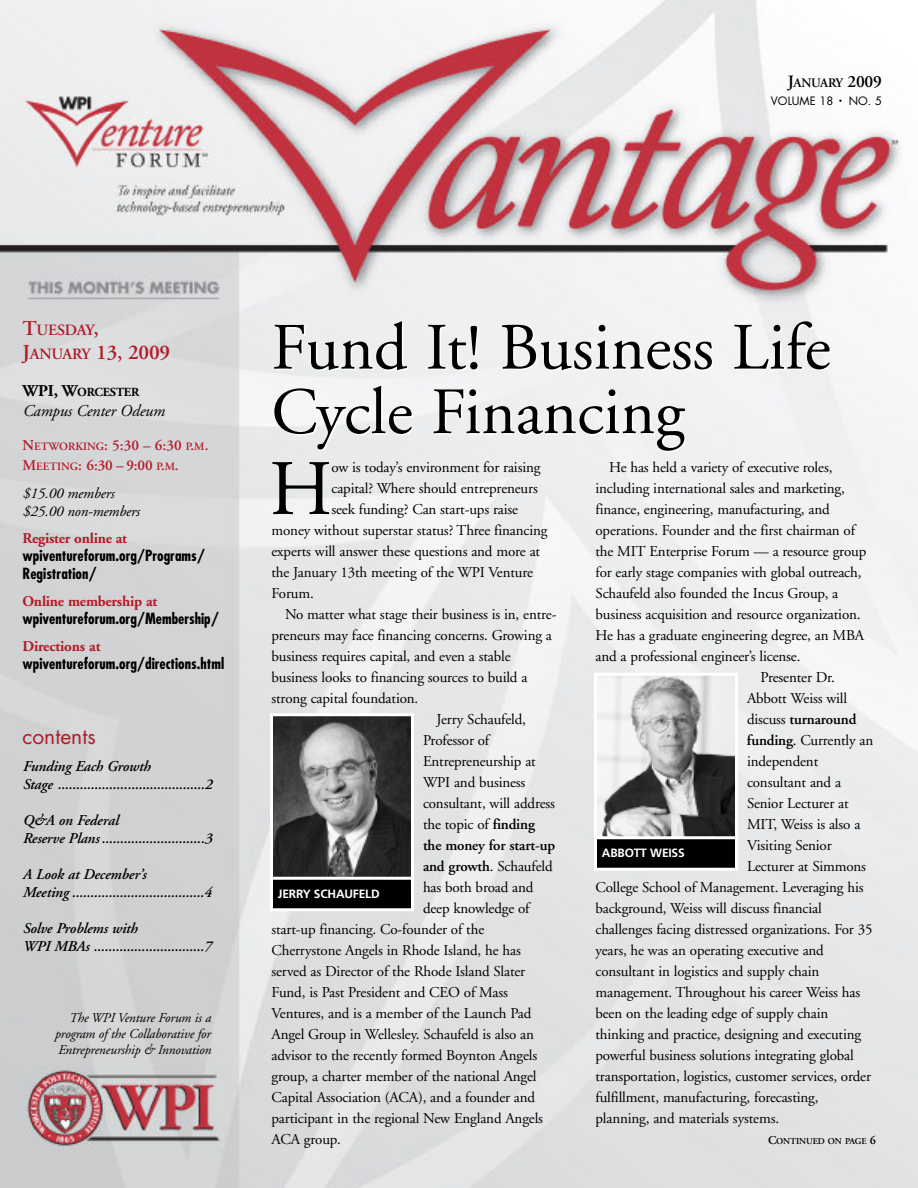
<style>
.page{position:relative;width:918px;height:1188px;background:#fff}
.page>*{position:absolute;margin:0;border:0;box-sizing:border-box;transform-origin:0 0}
.t1{font:78.3px "Adobe Garamond";color:#000}
.t2{font:66px/64.5px "Adobe Garamond";color:#000}
.t3{font:600 21px "Adobe Garamond";letter-spacing:-.01em;color:#b21b27}
.t4{font:21px "Futura";color:#b21b27}
.t5{font:italic 16.5px "Adobe Garamond";letter-spacing:-.01em;color:#000}
.t6{font:600 15.75px "Adobe Garamond";letter-spacing:-.015em;color:#b21b27}
.t7{font:15px "Adobe Garamond";letter-spacing:-.01em;color:#000}
.t8{font:italic 600 15px/18px "Adobe Garamond";letter-spacing:-.01em;color:#000}
.t9{font:700 condensed 15px/18px "Futura";color:#000}
.t10{font:700 15px "Adobe Garamond";letter-spacing:-.015em;color:#b21b27}
.t11{font:600 15px/19.5px "Adobe Garamond";letter-spacing:-.005em;color:#b21b27}
.t12{font:600 15px "Adobe Garamond";letter-spacing:-.01em;color:#000}
.t13{font:italic 15px/18px "Adobe Garamond";letter-spacing:-.01em;color:#000}
.t14{font:italic 13.5px/16.2px "Adobe Garamond";letter-spacing:-.01em;color:#000;text-align:justify}
.t15{font:600 12.9px "Adobe Garamond";letter-spacing:-.02em;color:#000}
.t16{font:700 12.3px "Adobe Garamond";letter-spacing:-.015em;color:#000}
.t17{font:700 12px "Frutiger";letter-spacing:-.015em;color:#fff}
.t18{font:11.25px "Futura";color:#000}
.t19{font:600 9px "Adobe Garamond";letter-spacing:-.015em;color:#000}
.s1{font-size:17.25px}
.s2{font-size:21px}
.s3{font-size:15.75px}
.s4{font-size:16.5px}
.s5{font-size:11.25px}
.s6{font-weight:400}
.s7{font-weight:600}
.s8{font-size:12px}
</style>
<div class="page">
<img style="left:0;top:0;width:918px;height:1188px">
<div style="left:597px;top:824px;width:138px;height:44px;background:#000"></div>
<div style="left:594px;top:820px;width:144px;height:51px;border:3px solid #fff"></div>
<img style="left:598px;top:677px;width:136px;height:158px">
<div style="left:594px;top:673px;width:144px;height:166px;border:3px solid #fff"></div>
<div style="left:273px;top:864px;width:138px;height:44px;background:#000"></div>
<div style="left:270px;top:861px;width:144px;height:50px;border:3px solid #fff"></div>
<img style="left:274px;top:717px;width:136px;height:159px">
<div style="left:270px;top:713px;width:144px;height:167px;border:3px solid #fff"></div>
<p class="t15" style="left:788px;top:77px;width:96px"><span class="s1">J</span>ANUARY <span class="s1">2009</span></p>
<p class="t18" style="left:771px;top:95px;width:113px">VOLUME 18 <sup>•</sup> NO. 5</p>
<p class="t6" style="left:22px;top:323px;width:78px"><span class="s2">T</span>UESDAY<span class="s2">,</span></p>
<h3 class="t3" style="left:22px;top:344px;width:149px">J<span class="s3">ANUARY</span> 13, 2009</h3>
<p class="t16" style="left:22px;top:387px;width:118px"><span class="s4">WPI, W</span>ORCESTER</p>
<p class="t5" style="left:22px;top:404px;width:144px">Campus Center Odeum</p>
<p class="t11" style="left:22px;top:437px;width:188px">N<span class="s5">ETWORKING</span>: 5:30 – 6:30 <span class="s5">P</span>.<span class="s5">M</span>.<br>M<span class="s5">EETING</span>: 6:30 – 9:00 <span class="s5">P</span>.<span class="s5">M</span>.</p>
<p class="t13" style="left:22px;top:486px;width:119px">$15.00 members $25.00 non-members</p>
<p class="t10" style="left:22px;top:532px;width:106px">Register online at</p>
<p class="t9" style="left:22px;top:548px;width:184px">wpiventureforum.org/Programs/<br>Registration/</p>
<p class="t10" style="left:22px;top:595px;width:136px">Online membership at</p>
<p class="t9" style="left:22px;top:611px;width:198px">wpiventureforum.org/Membership/</p>
<p class="t10" style="left:22px;top:640px;width:80px">Directions at</p>
<p class="t9" style="left:22px;top:656px;width:203px">wpiventureforum.org/directions.html</p>
<h3 class="t4" style="left:22px;top:727px;width:75px">contents</h3>
<p class="t8" style="left:22px;top:758px;width:191px">Funding Each Growth<br>Stage ........................................2</p>
<p class="t8" style="left:22px;top:812px;width:191px">Q&amp;A on Federal<br>Reserve Plans ............................3</p>
<p class="t8" style="left:22px;top:866px;width:191px">A Look at December’s<br>Meeting ....................................4</p>
<p class="t8" style="left:22px;top:920px;width:190px">Solve Problems with<br>WPI MBAs ..............................7</p>
<p class="t14" style="left:54px;top:1011px;width:158px;text-indent:14px">The WPI Venture Forum is a program of the Collaborative for Entrepreneurship &amp; Innovation</p>
<h2 class="t2" style="left:271px;top:321px;width:561px">Fund It! Business Life<br>Cycle Financing</h2>
<p class="t7" style="left:609px;top:461px;width:225px">He has held a variety of executive roles,</p>
<p class="t7" style="left:596px;top:482px;width:251px">including international sales and marketing,</p>
<p class="t7" style="left:596px;top:503px;width:236px">finance, engineering, manufacturing, and</p>
<p class="t7" style="left:596px;top:524px;width:261px">operations. Founder and the first chairman of</p>
<p class="t7" style="left:596px;top:545px;width:272px">the MIT Enterprise Forum — a resource group</p>
<p class="t7" style="left:596px;top:566px;width:267px">for early stage companies with global outreach,</p>
<p class="t7" style="left:596px;top:587px;width:244px">Schaufeld also founded the Incus Group, a</p>
<p class="t7" style="left:596px;top:608px;width:267px">business acquisition and resource organization.</p>
<p class="t7" style="left:596px;top:629px;width:270px">He has a graduate engineering degree, an MBA</p>
<p class="t7" style="left:596px;top:650px;width:207px">and a professional engineer’s license.</p>
<p class="t7" style="left:760px;top:671px;width:76px">Presenter Dr.</p>
<p class="t7" style="left:747px;top:692px;width:102px">Abbott Weiss will</p>
<p class="t12" style="left:747px;top:713px;width:111px"><span class="s6">discuss</span> turnaround</p>
<p class="t7" style="left:747px;top:734px;width:128px"><span class="s7">funding</span>. Currently an</p>
<p class="t7" style="left:747px;top:755px;width:73px">independent</p>
<p class="t7" style="left:747px;top:776px;width:96px">consultant and a</p>
<p class="t7" style="left:747px;top:797px;width:103px">Senior Lecturer at</p>
<p class="t7" style="left:747px;top:818px;width:115px">MIT, Weiss is also a</p>
<p class="t7" style="left:747px;top:839px;width:86px">Visiting Senior</p>
<p class="t7" style="left:747px;top:860px;width:121px">Lecturer at Simmons</p>
<p class="t7" style="left:596px;top:881px;width:270px">College School of Management. Leveraging his</p>
<p class="t7" style="left:596px;top:902px;width:228px">background, Weiss will discuss financial</p>
<p class="t7" style="left:596px;top:923px;width:279px">challenges facing distressed organizations. For 35</p>
<p class="t7" style="left:596px;top:944px;width:230px">years, he was an operating executive and</p>
<p class="t7" style="left:596px;top:965px;width:225px">consultant in logistics and supply chain</p>
<p class="t7" style="left:596px;top:986px;width:266px">management. Throughout his career Weiss has</p>
<p class="t7" style="left:596px;top:1007px;width:234px">been on the leading edge of supply chain</p>
<p class="t7" style="left:596px;top:1028px;width:267px">thinking and practice, designing and executing</p>
<p class="t7" style="left:596px;top:1049px;width:260px">powerful business solutions integrating global</p>
<p class="t7" style="left:596px;top:1070px;width:277px">transportation, logistics, customer services, order</p>
<p class="t7" style="left:596px;top:1091px;width:225px">fulfillment, manufacturing, forecasting,</p>
<p class="t7" style="left:596px;top:1112px;width:185px">planning, and materials systems.</p>
<h1 class="t1" style="left:269px;top:458px;width:65px">H</h1>
<p class="t7" style="left:332px;top:461px;width:211px">ow is today’s environment for raising</p>
<p class="t7" style="left:332px;top:482px;width:208px">capital? Where should entrepreneurs</p>
<p class="t7" style="left:332px;top:503px;width:188px">seek funding? Can start-ups raise</p>
<p class="t7" style="left:272px;top:524px;width:277px">money without superstar status? Three financing</p>
<p class="t7" style="left:272px;top:545px;width:270px">experts will answer these questions and more at</p>
<p class="t7" style="left:272px;top:566px;width:263px">the January 13th meeting of the WPI Venture</p>
<p class="t7" style="left:272px;top:587px;width:44px">Forum.</p>
<p class="t7" style="left:285px;top:608px;width:273px">No matter what stage their business is in, entre-</p>
<p class="t7" style="left:272px;top:629px;width:282px">preneurs may face financing concerns. Growing a</p>
<p class="t7" style="left:272px;top:650px;width:241px">business requires capital, and even a stable</p>
<p class="t7" style="left:272px;top:671px;width:258px">business looks to financing sources to build a</p>
<p class="t7" style="left:272px;top:692px;width:148px">strong capital foundation.</p>
<p class="t7" style="left:436px;top:713px;width:91px">Jerry Schaufeld,</p>
<p class="t7" style="left:423px;top:734px;width:68px">Professor of</p>
<p class="t7" style="left:423px;top:755px;width:114px">Entrepreneurship at</p>
<p class="t7" style="left:423px;top:776px;width:104px">WPI and business</p>
<p class="t7" style="left:423px;top:797px;width:134px">consultant, will address</p>
<p class="t7" style="left:423px;top:818px;width:113px">the topic of <span class="s7">finding</span></p>
<p class="t12" style="left:423px;top:839px;width:134px">the money for start-up</p>
<p class="t7" style="left:423px;top:860px;width:131px"><span class="s7">and growth</span>. Schaufeld</p>
<p class="t7" style="left:423px;top:881px;width:112px">has both broad and</p>
<p class="t7" style="left:423px;top:902px;width:108px">deep knowledge of</p>
<p class="t7" style="left:272px;top:923px;width:214px">start-up financing. Co-founder of the</p>
<p class="t7" style="left:272px;top:944px;width:251px">Cherrystone Angels in Rhode Island, he has</p>
<p class="t7" style="left:272px;top:965px;width:255px">served as Director of the Rhode Island Slater</p>
<p class="t7" style="left:272px;top:986px;width:238px">Fund, is Past President and CEO of Mass</p>
<p class="t7" style="left:272px;top:1007px;width:261px">Ventures, and is a member of the Launch Pad</p>
<p class="t7" style="left:272px;top:1028px;width:264px">Angel Group in Wellesley. Schaufeld is also an</p>
<p class="t7" style="left:272px;top:1049px;width:267px">advisor to the recently formed Boynton Angels</p>
<p class="t7" style="left:272px;top:1070px;width:267px">group, a charter member of the national Angel</p>
<p class="t7" style="left:272px;top:1091px;width:265px">Capital Association (ACA), and a founder and</p>
<p class="t7" style="left:272px;top:1112px;width:273px">participant in the regional New England Angels</p>
<p class="t7" style="left:272px;top:1133px;width:71px">ACA group.</p>
<p class="t19" style="left:768px;top:1138px;width:109px"><span class="s8">C</span>ONTINUED ON PAGE <span class="s8">6</span></p>
<p class="t17" style="left:602px;top:848px;width:84px">ABBOTT WEISS</p>
<p class="t17" style="left:278px;top:889px;width:103px">JERRY SCHAUFELD</p>
</div>
